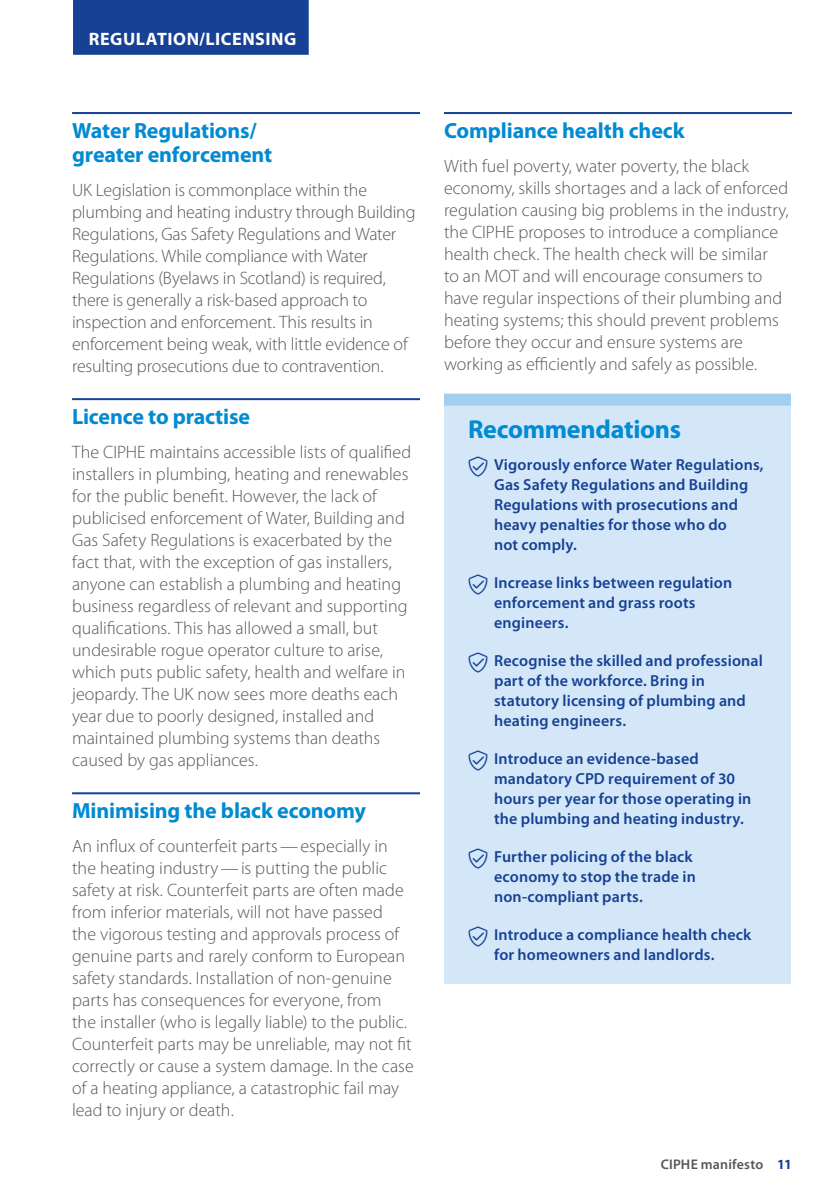
<style>
.page{position:relative;width:840px;height:1191px;background:#fff}
.page>*{position:absolute;margin:0;border:0;box-sizing:border-box;transform-origin:0 0}
.t1{font:700 26px "Myriad Pro";letter-spacing:-.01em;color:#008bd2}
.t2{font:700 22px/24px "Myriad Pro";letter-spacing:-.01em;color:#008bd2}
.t3{font:300 18px/22px "Myriad Pro";color:#575756}
.t4{font:700 18px "Myriad Pro";letter-spacing:.03em;color:#fff}
.t5{font:600 16px/20px "Myriad Pro";letter-spacing:.01em;color:#164194}
.t6{font:600 14px "Myriad Pro";letter-spacing:.015em;color:#575756}
.s1{font-weight:700;color:#164194}
</style>
<div class="page">
<hr style="left:72px;top:112px;width:348px;height:2px;background:#164194">
<hr style="left:72px;top:398px;width:348px;height:2px;background:#164194">
<hr style="left:72px;top:792px;width:348px;height:2px;background:#164194">
<hr style="left:444px;top:112px;width:347px;height:2px;background:#164194">
<div style="left:444px;top:394px;width:346px;height:590px;background:#d4e7f8"></div>
<div style="left:444px;top:394px;width:346px;height:12px;background:#a2cff0"></div>
<div style="left:73px;top:0;width:235px;height:55px;background:#164194"></div>
<p class="t4" style="left:89px;top:29px;width:207px">Regulation/licensing</p>
<p class="t2" style="left:72px;top:119px;width:201px">Water Regulations/ greater enforcement</p>
<p class="t3" style="left:72px;top:179px;width:345px">UK Legislation is commonplace within the plumbing and heating industry through Building Regulations, Gas Safety Regulations and Water Regulations. While compliance with Water Regulations (Byelaws in Scotland) is required, there is generally a risk-based approach to inspection and enforcement. This results in enforcement being weak, with little evidence of resulting prosecutions due to contravention.</p>
<p class="t2" style="left:72px;top:405px;width:179px">Licence to practise</p>
<p class="t3" style="left:72px;top:441px;width:340px">The CIPHE maintains accessible lists of qualified installers in plumbing, heating and renewables for the public benefit. However, the lack of publicised enforcement of Water, Building and Gas Safety Regulations is exacerbated by the fact that, with the exception of gas installers, anyone can establish a plumbing and heating business regardless of relevant and supporting qualifications. This has allowed a small, but undesirable rogue operator culture to arise, which puts public safety, health and welfare in jeopardy. The UK now sees more deaths each year due to poorly designed, installed and maintained plumbing systems than deaths caused by gas appliances.</p>
<p class="t2" style="left:72px;top:799px;width:295px">Minimising the black economy</p>
<p class="t3" style="left:72px;top:835px;width:343px">An influx of counterfeit parts—especially in the heating industry—is putting the public safety at risk. Counterfeit parts are often made from inferior materials, will not have passed<br>the vigorous testing and approvals process of genuine parts and rarely conform to European safety standards. Installation of non-genuine parts has consequences for everyone, from<br>the installer (who is legally liable) to the public.<br>Counterfeit parts may be unreliable, may not fit correctly or cause a system damage. In the case of a heating appliance, a catastrophic fail may lead to injury or death.</p>
<p class="t2" style="left:444px;top:119px;width:242px">Compliance health check</p>
<p class="t3" style="left:444px;top:155px;width:346px">With fuel poverty, water poverty, the black economy, skills shortages and a lack of enforced regulation causing big problems in the industry, the CIPHE proposes to introduce a compliance health check. The health check will be similar<br>to an MOT and will encourage consumers to have regular inspections of their plumbing and heating systems; this should prevent problems before they occur and ensure systems are working as efficiently and safely as possible.</p>
<h1 class="t1" style="left:468px;top:414px;width:214px">Recommendations</h1>
<p class="t5" style="left:494px;top:454px;width:271px">Vigorously enforce Water Regulations,<br>Gas Safety Regulations and Building<br>Regulations with prosecutions and heavy penalties for those who do<br>not comply.</p>
<p class="t5" style="left:494px;top:572px;width:239px">Increase links between regulation enforcement and grass roots engineers.</p>
<p class="t5" style="left:494px;top:650px;width:270px">Recognise the skilled and professional part of the workforce. Bring in statutory licensing of plumbing and heating engineers.</p>
<p class="t5" style="left:494px;top:748px;width:259px">Introduce an evidence-based mandatory CPD requirement of 30 hours per year for those operating in the plumbing and heating industry.</p>
<p class="t5" style="left:494px;top:846px;width:203px">Further policing of the black economy to stop the trade in non-compliant parts.</p>
<p class="t5" style="left:494px;top:924px;width:259px">Introduce a compliance health check for homeowners and landlords.</p>
<p class="t6" style="left:660px;top:1156px;width:132px">CIPHE manifesto <span class="s1">11</span></p>
</div>
